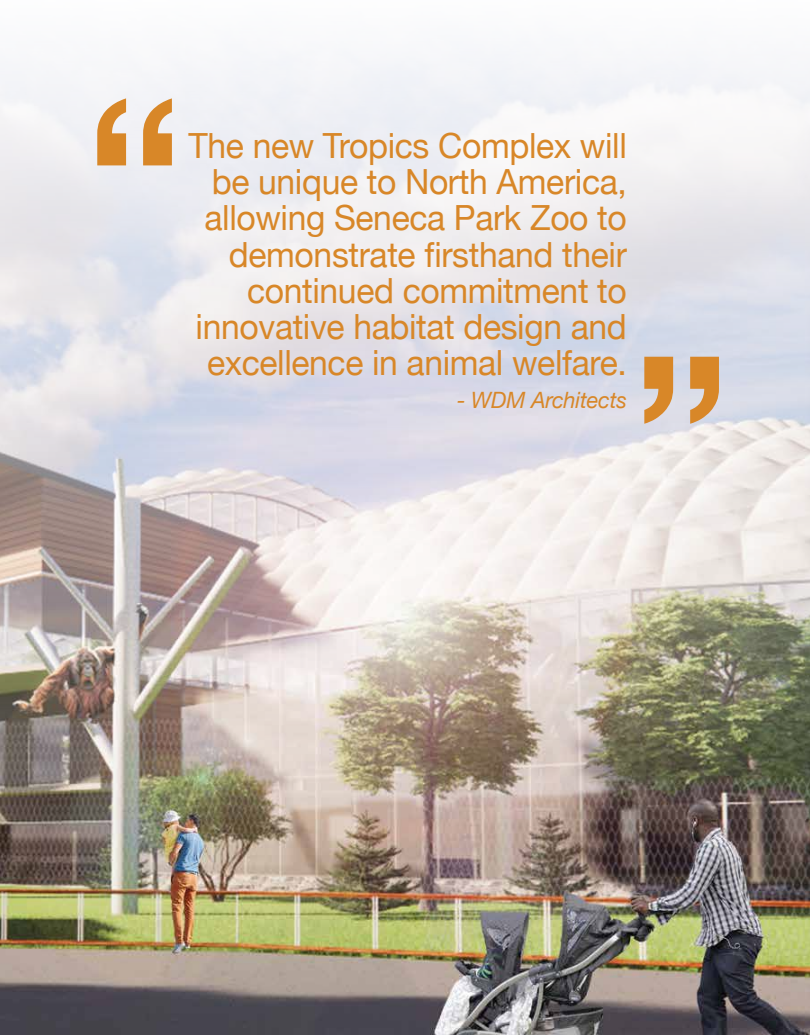
<style>
.page{position:relative;width:810px;height:1035px;background:#fff}
.page>*{position:absolute;margin:0;border:0;box-sizing:border-box;transform-origin:0 0}
.t1{font:500 237.5px "Helvetica Neue";color:#d88728}
.t2{font:34.75px/36.2px "Helvetica Neue";letter-spacing:-.01em;color:#d88728;text-align:right}
.t3{font:italic 22.5px "Helvetica Neue";letter-spacing:-.01em;color:#d88728}
</style>
<div class="page">
<img style="left:0;top:829px;width:810px;height:206px">
<img style="left:0;top:54px;width:810px;height:775px">
<h1 class="t1" style="left:83px;top:-7px;width:104px">“</h1>
<p class="t2" style="left:189px;top:129px;width:440px">The new Tropics Complex will be unique to North America, allowing Seneca Park Zoo to demonstrate firsthand their continued commitment to innovative habitat design and excellence in animal welfare.</p>
<p class="t3" style="left:457px;top:384px;width:171px">- WDM Architects</p>
<h1 class="t1" style="left:630px;top:251px;width:104px">”</h1>
</div>
